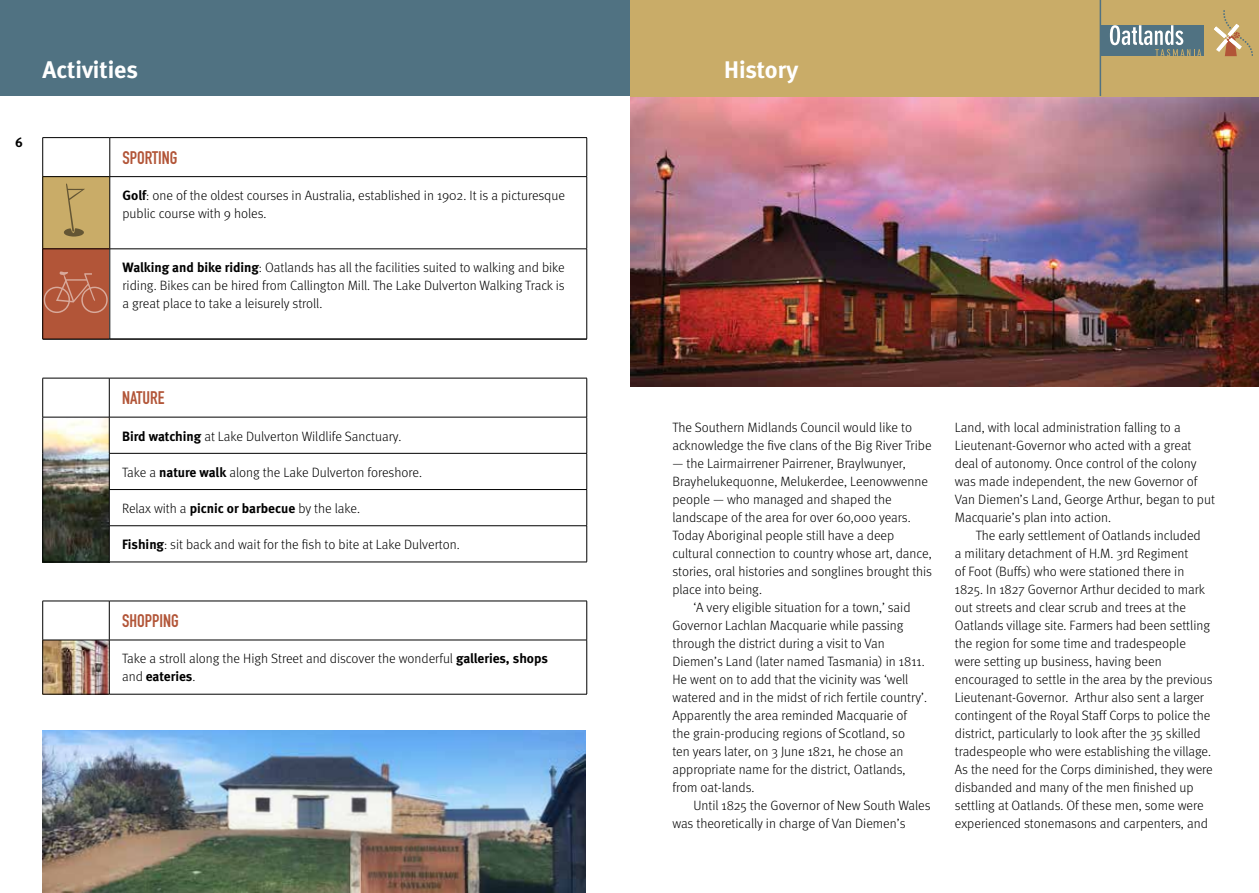
<style>
.page{position:relative;width:1259px;height:893px;background:#fff}
.page>*{position:absolute;margin:0;border:0;box-sizing:border-box;transform-origin:0 0}
.t1{font:700 24px "Meta";color:#fff}
.t2{font:18px "DIN Engschrift";color:#b25538}
.t3{font:300 13.5px/18px "Meta";color:#000}
.t4{font:13.5px "Meta Bold Caps";color:#000}
.s1{font-weight:700}
</style>
<div class="page">
<img style="left:630px;top:96px;width:629px;height:291px">
<img style="left:43px;top:641px;width:66px;height:53px">
<div style="left:0;top:0;width:629px;height:96px;background:#507282"></div>
<img style="left:43px;top:418px;width:66px;height:144px">
<div style="left:630px;top:0;width:629px;height:96px;background:#c9ac68"></div>
<svg style="left:1214px;top:10px;width:38px;height:46px"></svg>
<div style="left:1100px;top:25px;width:104px;height:31px;background:#507282"></div>
<svg style="left:1110px;top:25px;width:91px;height:31px"></svg>
<hr style="left:1099px;top:0;width:2px;height:96px;background:#507282">
<svg style="left:110px;top:490px;width:476px;height:72px"></svg>
<hr style="left:43px;top:378px;width:66px;height:1px;background:#000">
<hr style="left:42px;top:378px;width:1px;height:39px;background:#000">
<hr style="left:109px;top:378px;width:478px;height:1px;background:#000">
<hr style="left:109px;top:378px;width:1px;height:39px;background:#000">
<hr style="left:586px;top:378px;width:1px;height:39px;background:#000">
<hr style="left:43px;top:417px;width:66px;height:1px;background:#000">
<hr style="left:42px;top:417px;width:1px;height:36px;background:#000">
<hr style="left:109px;top:417px;width:478px;height:1px;background:#000">
<hr style="left:109px;top:417px;width:1px;height:36px;background:#000">
<hr style="left:586px;top:417px;width:1px;height:36px;background:#000">
<hr style="left:42px;top:453px;width:1px;height:37px;background:#000">
<hr style="left:109px;top:453px;width:478px;height:1px;background:#000">
<hr style="left:109px;top:453px;width:1px;height:36px;background:#000">
<hr style="left:586px;top:453px;width:1px;height:36px;background:#000">
<hr style="left:42px;top:490px;width:1px;height:36px;background:#000">
<hr style="left:109px;top:489px;width:478px;height:1px;background:#000">
<hr style="left:109px;top:490px;width:1px;height:36px;background:#000">
<hr style="left:586px;top:490px;width:1px;height:36px;background:#000">
<hr style="left:42px;top:526px;width:1px;height:36px;background:#000">
<hr style="left:109px;top:525px;width:478px;height:1px;background:#000">
<hr style="left:109px;top:526px;width:1px;height:36px;background:#000">
<hr style="left:586px;top:526px;width:1px;height:36px;background:#000">
<hr style="left:43px;top:562px;width:66px;height:1px;background:#000">
<hr style="left:109px;top:562px;width:478px;height:1px;background:#000">
<hr style="left:43px;top:601px;width:66px;height:1px;background:#000">
<hr style="left:42px;top:601px;width:1px;height:39px;background:#000">
<hr style="left:109px;top:601px;width:478px;height:1px;background:#000">
<hr style="left:109px;top:601px;width:1px;height:39px;background:#000">
<hr style="left:586px;top:601px;width:1px;height:39px;background:#000">
<hr style="left:43px;top:640px;width:66px;height:1px;background:#000">
<hr style="left:42px;top:640px;width:1px;height:54px;background:#000">
<hr style="left:109px;top:640px;width:478px;height:1px;background:#000">
<hr style="left:109px;top:640px;width:1px;height:54px;background:#000">
<hr style="left:586px;top:640px;width:1px;height:54px;background:#000">
<hr style="left:43px;top:694px;width:66px;height:1px;background:#000">
<hr style="left:109px;top:694px;width:478px;height:1px;background:#000">
<div style="left:42px;top:176px;width:67px;height:73px;background:#c9ac68"></div>
<svg style="left:64px;top:184px;width:21px;height:53px"></svg>
<div style="left:42px;top:249px;width:67px;height:90px;background:#b25538"></div>
<svg style="left:44px;top:271px;width:64px;height:42px"></svg>
<svg style="left:111px;top:138px;width:475px;height:111px"></svg>
<hr style="left:43px;top:137px;width:67px;height:1px;background:#000">
<hr style="left:42px;top:138px;width:1px;height:38px;background:#000">
<hr style="left:110px;top:137px;width:477px;height:1px;background:#000">
<hr style="left:110px;top:138px;width:1px;height:38px;background:#000">
<hr style="left:586px;top:138px;width:1px;height:38px;background:#000">
<hr style="left:43px;top:176px;width:67px;height:1px;background:#000">
<hr style="left:42px;top:177px;width:1px;height:72px;background:#000">
<hr style="left:110px;top:176px;width:477px;height:1px;background:#000">
<hr style="left:110px;top:177px;width:1px;height:72px;background:#000">
<hr style="left:586px;top:177px;width:1px;height:72px;background:#000">
<hr style="left:43px;top:249px;width:67px;height:1px;background:#000">
<hr style="left:42px;top:249px;width:1px;height:90px;background:#000">
<hr style="left:110px;top:249px;width:477px;height:1px;background:#000">
<hr style="left:110px;top:249px;width:1px;height:90px;background:#000">
<hr style="left:586px;top:249px;width:1px;height:90px;background:#000">
<hr style="left:43px;top:339px;width:67px;height:1px;background:#000">
<hr style="left:110px;top:339px;width:477px;height:1px;background:#000">
<img style="left:42px;top:730px;width:543px;height:163px">
<h1 class="t1" style="left:43px;top:56px;width:97px">Activities</h1>
<p class="t4" style="left:15px;top:134px;width:9px">6</p>
<h2 class="t2" style="left:123px;top:147px;width:56px">SPORTING</h2>
<p class="t3" style="left:123px;top:186px;width:444px"><span class="s1">Golf</span>: one of the oldest courses in Australia, established in 1902. It is a picturesque public course with 9 holes.</p>
<p class="t3" style="left:123px;top:258px;width:444px;text-align:justify"><span class="s1">Walking and bike riding</span>: Oatlands has all the facilities suited to walking and bike riding. Bikes can be hired from Callington Mill. The Lake Dulverton Walking Track is a great place to take a leisurely stroll.</p>
<h2 class="t2" style="left:122px;top:387px;width:44px">NATURE</h2>
<p class="t3" style="left:122px;top:427px;width:281px"><span class="s1">Bird watching</span> at Lake Dulverton Wildlife Sanctuary.</p>
<p class="t3" style="left:122px;top:463px;width:301px">Take a <span class="s1">nature walk</span> along the Lake Dulverton foreshore.</p>
<p class="t3" style="left:122px;top:499px;width:239px">Relax with a <span class="s1">picnic or barbecue</span> by the lake.</p>
<p class="t3" style="left:122px;top:535px;width:339px"><span class="s1">Fishing</span>: sit back and wait for the fish to bite at Lake Dulverton.</p>
<h2 class="t2" style="left:122px;top:610px;width:58px">SHOPPING</h2>
<p class="t3" style="left:122px;top:650px;width:427px">Take a stroll along the High Street and discover the wonderful <span class="s1">galleries, shops </span>and <span class="s1">eateries</span>.</p>
<h1 class="t1" style="left:724px;top:56px;width:76px">History</h1>
<p class="t3" style="left:672px;top:418px;width:261px">The Southern Midlands Council would like to acknowledge the five clans of the Big River Tribe</p>
<p class="t3" style="left:672px;top:454px;width:235px">— the Lairmairrener Pairrener, Braylwunyer,</p>
<p class="t3" style="left:672px;top:472px;width:257px">Brayhelukequonne, Melukerdee, Leenowwenne</p>
<p class="t3" style="left:672px;top:490px;width:221px">people — who managed and shaped the</p>
<p class="t3" style="left:672px;top:508px;width:240px">landscape of the area for over 60,000 years.</p>
<p class="t3" style="left:672px;top:526px;width:223px">Today Aboriginal people still have a deep</p>
<p class="t3" style="left:672px;top:544px;width:261px">cultural connection to country whose art, dance,</p>
<p class="t3" style="left:672px;top:562px;width:261px">stories, oral histories and songlines brought this</p>
<p class="t3" style="left:672px;top:580px;width:91px">place into being.</p>
<p class="t3" style="left:693px;top:598px;width:219px">‘A very eligible situation for a town,’ said</p>
<p class="t3" style="left:672px;top:616px;width:233px">Governor Lachlan Macquarie while passing</p>
<p class="t3" style="left:672px;top:634px;width:214px">through the district during a visit to Van</p>
<p class="t3" style="left:672px;top:652px;width:254px">Diemen’s Land (later named Tasmania) in 1811.</p>
<p class="t3" style="left:672px;top:670px;width:237px">He went on to add that the vicinity was ‘well</p>
<p class="t3" style="left:672px;top:688px;width:256px">watered and in the midst of rich fertile country’.</p>
<p class="t3" style="left:672px;top:706px;width:236px">Apparently the area reminded Macquarie of</p>
<p class="t3" style="left:672px;top:724px;width:234px">the grain-producing regions of Scotland, so</p>
<p class="t3" style="left:672px;top:742px;width:232px">ten years later, on 3 June 1821, he chose an</p>
<p class="t3" style="left:672px;top:760px;width:235px">appropriate name for the district, Oatlands,</p>
<p class="t3" style="left:672px;top:778px;width:84px">from oat-lands.</p>
<p class="t3" style="left:693px;top:796px;width:239px">Until 1825 the Governor of New South Wales</p>
<p class="t3" style="left:672px;top:814px;width:235px">was theoretically in charge of Van Diemen’s</p>
<p class="t3" style="left:955px;top:418px;width:261px">Land, with local administration falling to a Lieutenant-Governor who acted with a great deal of autonomy. Once control of the colony was made independent, the new Governor of Van Diemen’s Land, George Arthur, began to put Macquarie’s plan into action.</p>
<p class="t3" style="left:955px;top:526px;width:259px;text-indent:21px">The early settlement of Oatlands included<br>a military detachment of H.M. 3rd Regiment<br>of Foot (Buffs) who were stationed there in 1825. In 1827 Governor Arthur decided to mark out streets and clear scrub and trees at the Oatlands village site. Farmers had been settling the region for some time and tradespeople were setting up business, having been encouraged to settle in the area by the previous Lieutenant-Governor. Arthur also sent a larger contingent of the Royal Staff Corps to police the district, particularly to look after the 35 skilled tradespeople who were establishing the village.<br>As the need for the Corps diminished, they were disbanded and many of the men finished up settling at Oatlands. Of these men, some were experienced stonemasons and carpenters, and</p>
</div>
